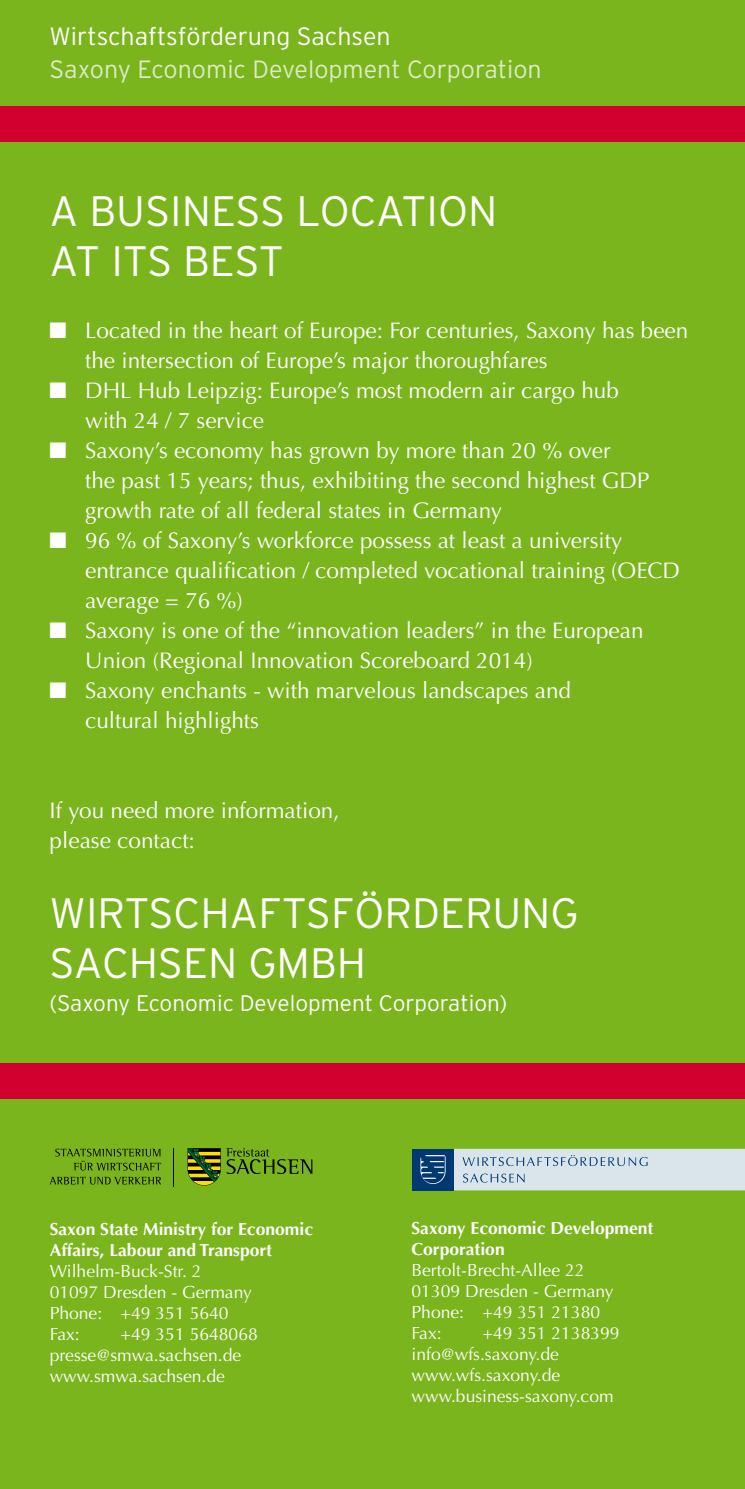
<style>
.page{position:relative;width:745px;height:1489px;background:#fff}
.page>*{position:absolute;margin:0;border:0;box-sizing:border-box;transform-origin:0 0}
.t1{font:300 42.5px/50px "Interstate";color:#fff}
.t2{font:300 25px "Interstate";color:#ddeac4}
.t3{font:300 25px "Interstate";color:#fff}
.t4{font:22.5px/30px "Optima";color:#fff}
.t5{font:300 22.5px "Interstate";color:#fff}
.t6{font:17.5px/21px "Optima";color:#fff}
.t7{font:700 17.5px/21px "Optima";color:#fff}
</style>
<div class="page">
<div style="left:0;top:0;width:744px;height:1488px;background:#7ab51d"></div>
<svg style="left:187px;top:1148px;width:125px;height:37px"></svg>
<hr style="left:173px;top:1147px;width:1px;height:39px;background:#000">
<svg style="left:50px;top:1176px;width:111px;height:8px"></svg>
<svg style="left:55px;top:1148px;width:106px;height:22px"></svg>
<div style="left:412px;top:1148px;width:41px;height:42px;background:#003871"></div>
<div style="left:453px;top:1148px;width:291px;height:42px;background:#dae5eb"></div>
<svg style="left:463px;top:1173px;width:61px;height:9px"></svg>
<svg style="left:462px;top:1155px;width:185px;height:10px"></svg>
<svg style="left:420px;top:1155px;width:25px;height:28px"></svg>
<div style="left:0;top:106px;width:744px;height:36px;background:#d2002e"></div>
<div style="left:0;top:1062px;width:744px;height:36px;background:#d2002e"></div>
<p class="t3" style="left:50px;top:22px;width:342px">Wirtschaftsförderung Sachsen</p>
<p class="t2" style="left:50px;top:55px;width:493px">Saxony Economic Development Corporation</p>
<h1 class="t1" style="left:50px;top:185px;width:449px">A BUSINESS LOCATION<br>AT ITS BEST</h1>
<p class="t4" style="left:85px;top:316px;width:604px;text-indent:-35px">■ Located in the heart of Europe: For centuries, Saxony has been the intersection of Europe’s major thoroughfares</p>
<p class="t4" style="left:85px;top:376px;width:535px;text-indent:-35px">■ DHL Hub Leipzig: Europe’s most modern air cargo hub with 24 / 7 service</p>
<p class="t4" style="left:85px;top:436px;width:565px;text-indent:-35px">■ Saxony’s economy has grown by more than 20 % over<br>the past 15 years; thus, exhibiting the second highest GDP growth rate of all federal states in Germany</p>
<p class="t4" style="left:85px;top:526px;width:596px;text-indent:-35px">■ 96 % of Saxony’s workforce possess at least a university entrance qualification / completed vocational training (OECD average = 76 %)</p>
<p class="t4" style="left:85px;top:616px;width:559px;text-indent:-35px">■ Saxony is one of the “innovation leaders” in the European<br>Union (Regional Innovation Scoreboard 2014)</p>
<p class="t4" style="left:85px;top:675px;width:487px;text-indent:-35px">■ Saxony enchants - with marvelous landscapes and cultural highlights</p>
<p class="t4" style="left:50px;top:795px;width:291px">If you need more information, please contact:</p>
<h1 class="t1" style="left:50px;top:888px;width:530px">WIRTSCHAFTSFÖRDERUNG<br>SACHSEN GMBH</h1>
<p class="t5" style="left:50px;top:990px;width:459px">(Saxony Economic Development Corporation)</p>
<p class="t7" style="left:50px;top:1218px;width:265px">Saxon State Ministry for Economic<br>Affairs, Labour and Transport</p>
<p class="t6" style="left:50px;top:1260px;width:203px">Wilhelm-Buck-Str. 2<br>01097 Dresden - Germany<br>Phone: +49 351 5640<br>Fax:</p>
<p class="t6" style="left:50px;top:1323px;width:209px;text-indent:71px">+49 351 5648068 presse@smwa.sachsen.de www.smwa.sachsen.de</p>
<p class="t7" style="left:411px;top:1217px;width:243px">Saxony Economic Development<br>Corporation</p>
<p class="t6" style="left:411px;top:1259px;width:203px">Bertolt-Brecht-Allee 22<br>01309 Dresden - Germany<br>Phone: +49 351 21380<br>Fax:</p>
<p class="t6" style="left:411px;top:1322px;width:209px;text-indent:71px">+49 351 2138399 info@wfs.saxony.de www.wfs.saxony.de www.business-saxony.com</p>
</div>
